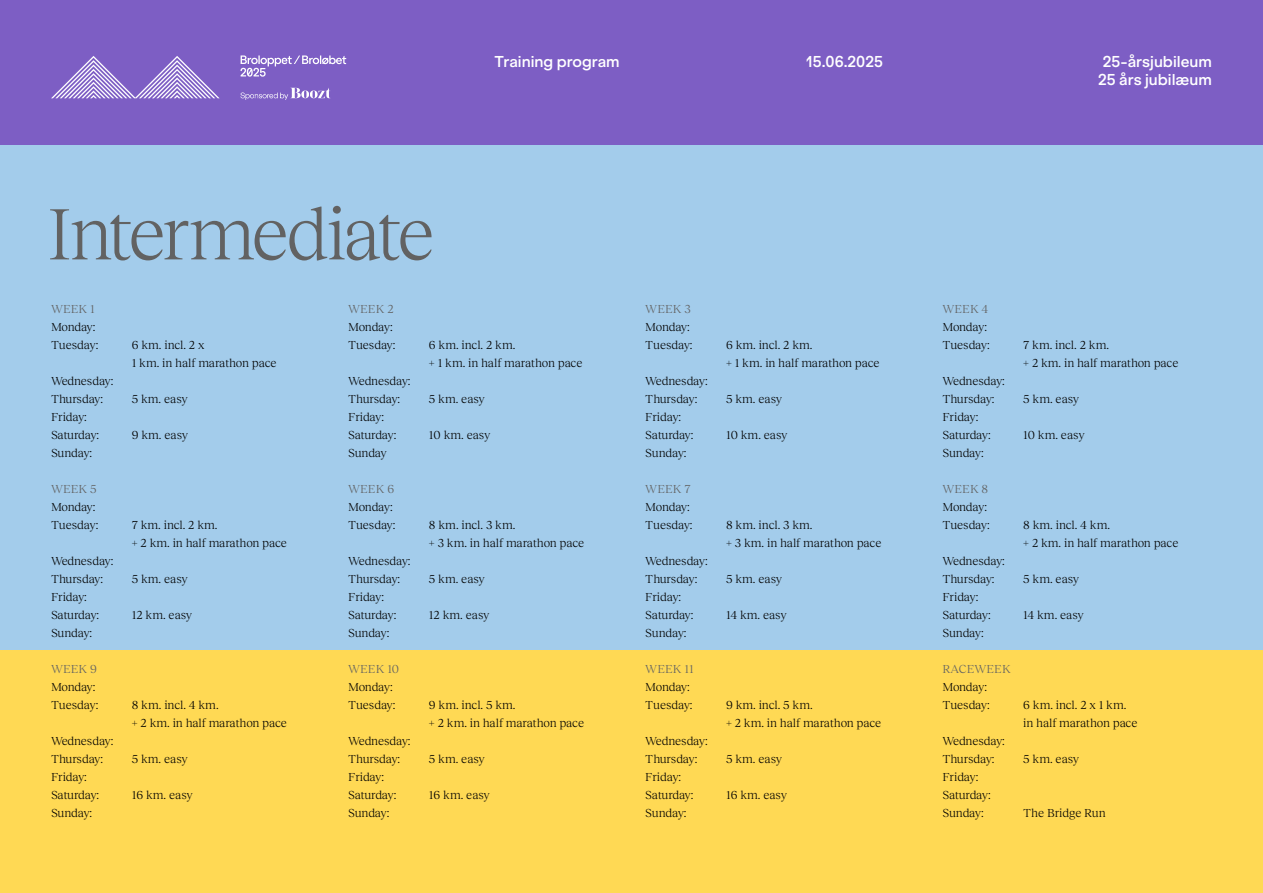
<style>
.page{position:relative;width:1263px;height:893px;background:#fff}
.page>*{position:absolute;margin:0;border:0;box-sizing:border-box;transform-origin:0 0}
.t1{font:75px "Reckless Neue";letter-spacing:-.055em;color:#626262}
.t2{font:600 15px/18px "ES Klarheit Grotesk";color:#fff;text-align:center}
.t3{font:12px/18px "Reckless Neue";letter-spacing:-.01em;color:#000}
.t4{font:12px "Reckless Neue";color:#626262}
</style>
<div class="page">
<div style="left:0;top:128px;width:1263px;height:522px;background:#a3cceb"></div>
<div style="left:0;top:0;width:1263px;height:145px;background:#7d5ec4"></div>
<div style="left:0;top:650px;width:1263px;height:243px;background:#ffd954"></div>
<svg style="left:51px;top:56px;width:168px;height:42px"></svg>
<svg style="left:240px;top:88px;width:90px;height:12px"></svg>
<svg style="left:240px;top:55px;width:106px;height:22px"></svg>
<p class="t2" style="left:495px;top:51px;width:127px">Training program</p>
<p class="t2" style="left:806px;top:51px;width:78px">15.06.2025</p>
<p class="t2" style="left:1098px;top:51px;width:115px">25-årsjubileum<br>25 års jubilæum</p>
<h1 class="t1" style="left:47px;top:181px;width:389px">Intermediate</h1>
<p class="t4" style="left:51px;top:300px;width:45px">WEEK 1</p>
<p class="t3" style="left:51px;top:317px;width:49px">Monday:<br>Tuesday:</p>
<p class="t3" style="left:132px;top:335px;width:146px">6 km. incl. 2 x<br>1 km. in half marathon pace</p>
<p class="t4" style="left:348px;top:300px;width:47px">WEEK 2</p>
<p class="t3" style="left:348px;top:317px;width:49px">Monday:<br>Tuesday:</p>
<p class="t3" style="left:429px;top:335px;width:155px">6 km. incl. 2 km.<br>+ 1 km. in half marathon pace</p>
<p class="t4" style="left:645px;top:300px;width:47px">WEEK 3</p>
<p class="t3" style="left:645px;top:317px;width:49px">Monday:<br>Tuesday:</p>
<p class="t3" style="left:726px;top:335px;width:155px">6 km. incl. 2 km.<br>+ 1 km. in half marathon pace</p>
<p class="t4" style="left:942px;top:300px;width:47px">WEEK 4</p>
<p class="t3" style="left:942px;top:317px;width:49px">Monday:<br>Tuesday:</p>
<p class="t3" style="left:1023px;top:335px;width:157px">7 km. incl. 2 km.<br>+ 2 km. in half marathon pace</p>
<p class="t3" style="left:51px;top:371px;width:64px">Wednesday:<br>Thursday:</p>
<p class="t3" style="left:132px;top:389px;width:57px">5 km. easy</p>
<p class="t3" style="left:348px;top:371px;width:64px">Wednesday:<br>Thursday:</p>
<p class="t3" style="left:429px;top:389px;width:57px">5 km. easy</p>
<p class="t3" style="left:645px;top:371px;width:64px">Wednesday:<br>Thursday:</p>
<p class="t3" style="left:726px;top:389px;width:57px">5 km. easy</p>
<p class="t3" style="left:942px;top:371px;width:64px">Wednesday:<br>Thursday:</p>
<p class="t3" style="left:1023px;top:389px;width:57px">5 km. easy</p>
<p class="t3" style="left:51px;top:407px;width:50px">Friday:<br>Saturday:</p>
<p class="t3" style="left:132px;top:425px;width:58px">9 km. easy</p>
<p class="t3" style="left:348px;top:407px;width:50px">Friday:<br>Saturday:</p>
<p class="t3" style="left:429px;top:425px;width:63px">10 km. easy</p>
<p class="t3" style="left:645px;top:407px;width:50px">Friday:<br>Saturday:</p>
<p class="t3" style="left:726px;top:425px;width:63px">10 km. easy</p>
<p class="t3" style="left:942px;top:407px;width:50px">Friday:<br>Saturday:</p>
<p class="t3" style="left:1023px;top:425px;width:63px">10 km. easy</p>
<p class="t3" style="left:51px;top:443px;width:43px">Sunday:</p>
<p class="t4" style="left:51px;top:480px;width:47px">WEEK 5</p>
<p class="t3" style="left:51px;top:497px;width:49px">Monday:<br>Tuesday:</p>
<p class="t3" style="left:132px;top:515px;width:157px">7 km. incl. 2 km.<br>+ 2 km. in half marathon pace</p>
<p class="t3" style="left:348px;top:443px;width:40px">Sunday</p>
<p class="t4" style="left:348px;top:480px;width:47px">WEEK 6</p>
<p class="t3" style="left:348px;top:497px;width:49px">Monday:<br>Tuesday:</p>
<p class="t3" style="left:429px;top:515px;width:157px">8 km. incl. 3 km.<br>+ 3 km. in half marathon pace</p>
<p class="t3" style="left:645px;top:443px;width:43px">Sunday:</p>
<p class="t4" style="left:645px;top:480px;width:47px">WEEK 7</p>
<p class="t3" style="left:645px;top:497px;width:49px">Monday:<br>Tuesday:</p>
<p class="t3" style="left:726px;top:515px;width:157px">8 km. incl. 3 km.<br>+ 3 km. in half marathon pace</p>
<p class="t3" style="left:942px;top:443px;width:43px">Sunday:</p>
<p class="t4" style="left:942px;top:480px;width:47px">WEEK 8</p>
<p class="t3" style="left:942px;top:497px;width:49px">Monday:<br>Tuesday:</p>
<p class="t3" style="left:1023px;top:515px;width:157px">8 km. incl. 4 km.<br>+ 2 km. in half marathon pace</p>
<p class="t3" style="left:51px;top:551px;width:64px">Wednesday:<br>Thursday:</p>
<p class="t3" style="left:132px;top:569px;width:57px">5 km. easy</p>
<p class="t3" style="left:348px;top:551px;width:64px">Wednesday:<br>Thursday:</p>
<p class="t3" style="left:429px;top:569px;width:57px">5 km. easy</p>
<p class="t3" style="left:645px;top:551px;width:64px">Wednesday:<br>Thursday:</p>
<p class="t3" style="left:726px;top:569px;width:57px">5 km. easy</p>
<p class="t3" style="left:942px;top:551px;width:64px">Wednesday:<br>Thursday:</p>
<p class="t3" style="left:1023px;top:569px;width:57px">5 km. easy</p>
<p class="t3" style="left:51px;top:587px;width:50px">Friday:<br>Saturday:</p>
<p class="t3" style="left:132px;top:605px;width:62px">12 km. easy</p>
<p class="t3" style="left:348px;top:587px;width:50px">Friday:<br>Saturday:</p>
<p class="t3" style="left:429px;top:605px;width:62px">12 km. easy</p>
<p class="t3" style="left:645px;top:587px;width:50px">Friday:<br>Saturday:</p>
<p class="t3" style="left:726px;top:605px;width:62px">14 km. easy</p>
<p class="t3" style="left:942px;top:587px;width:50px">Friday:<br>Saturday:</p>
<p class="t3" style="left:1023px;top:605px;width:62px">14 km. easy</p>
<p class="t3" style="left:51px;top:623px;width:43px">Sunday:</p>
<p class="t4" style="left:51px;top:660px;width:47px">WEEK 9</p>
<p class="t3" style="left:51px;top:677px;width:49px">Monday:<br>Tuesday:</p>
<p class="t3" style="left:132px;top:695px;width:157px">8 km. incl. 4 km.<br>+ 2 km. in half marathon pace</p>
<p class="t3" style="left:348px;top:623px;width:43px">Sunday:</p>
<p class="t4" style="left:348px;top:660px;width:53px">WEEK 10</p>
<p class="t3" style="left:348px;top:677px;width:49px">Monday:<br>Tuesday:</p>
<p class="t3" style="left:429px;top:695px;width:157px">9 km. incl. 5 km.<br>+ 2 km. in half marathon pace</p>
<p class="t3" style="left:645px;top:623px;width:43px">Sunday:</p>
<p class="t4" style="left:645px;top:660px;width:50px">WEEK 11</p>
<p class="t3" style="left:645px;top:677px;width:49px">Monday:<br>Tuesday:</p>
<p class="t3" style="left:726px;top:695px;width:157px">9 km. incl. 5 km.<br>+ 2 km. in half marathon pace</p>
<p class="t3" style="left:942px;top:623px;width:43px">Sunday:</p>
<p class="t4" style="left:942px;top:660px;width:70px">RACEWEEK</p>
<p class="t3" style="left:942px;top:677px;width:49px">Monday:<br>Tuesday:</p>
<p class="t3" style="left:1023px;top:695px;width:116px">6 km. incl. 2 x 1 km. in half marathon pace</p>
<p class="t3" style="left:51px;top:731px;width:64px">Wednesday:<br>Thursday:</p>
<p class="t3" style="left:132px;top:749px;width:57px">5 km. easy</p>
<p class="t3" style="left:348px;top:731px;width:64px">Wednesday:<br>Thursday:</p>
<p class="t3" style="left:429px;top:749px;width:57px">5 km. easy</p>
<p class="t3" style="left:645px;top:731px;width:64px">Wednesday:<br>Thursday:</p>
<p class="t3" style="left:726px;top:749px;width:57px">5 km. easy</p>
<p class="t3" style="left:942px;top:731px;width:64px">Wednesday:<br>Thursday:</p>
<p class="t3" style="left:1023px;top:749px;width:57px">5 km. easy</p>
<p class="t3" style="left:51px;top:767px;width:50px">Friday:<br>Saturday:</p>
<p class="t3" style="left:51px;top:803px;width:43px">Sunday:</p>
<p class="t3" style="left:132px;top:785px;width:62px">16 km. easy</p>
<p class="t3" style="left:348px;top:767px;width:50px">Friday:<br>Saturday:</p>
<p class="t3" style="left:348px;top:803px;width:43px">Sunday:</p>
<p class="t3" style="left:429px;top:785px;width:62px">16 km. easy</p>
<p class="t3" style="left:645px;top:767px;width:50px">Friday:<br>Saturday:</p>
<p class="t3" style="left:645px;top:803px;width:43px">Sunday:</p>
<p class="t3" style="left:726px;top:785px;width:62px">16 km. easy</p>
<p class="t3" style="left:942px;top:767px;width:50px">Friday:<br>Saturday:<br>Sunday:</p>
<p class="t3" style="left:1023px;top:803px;width:84px">The Bridge Run</p>
</div>
